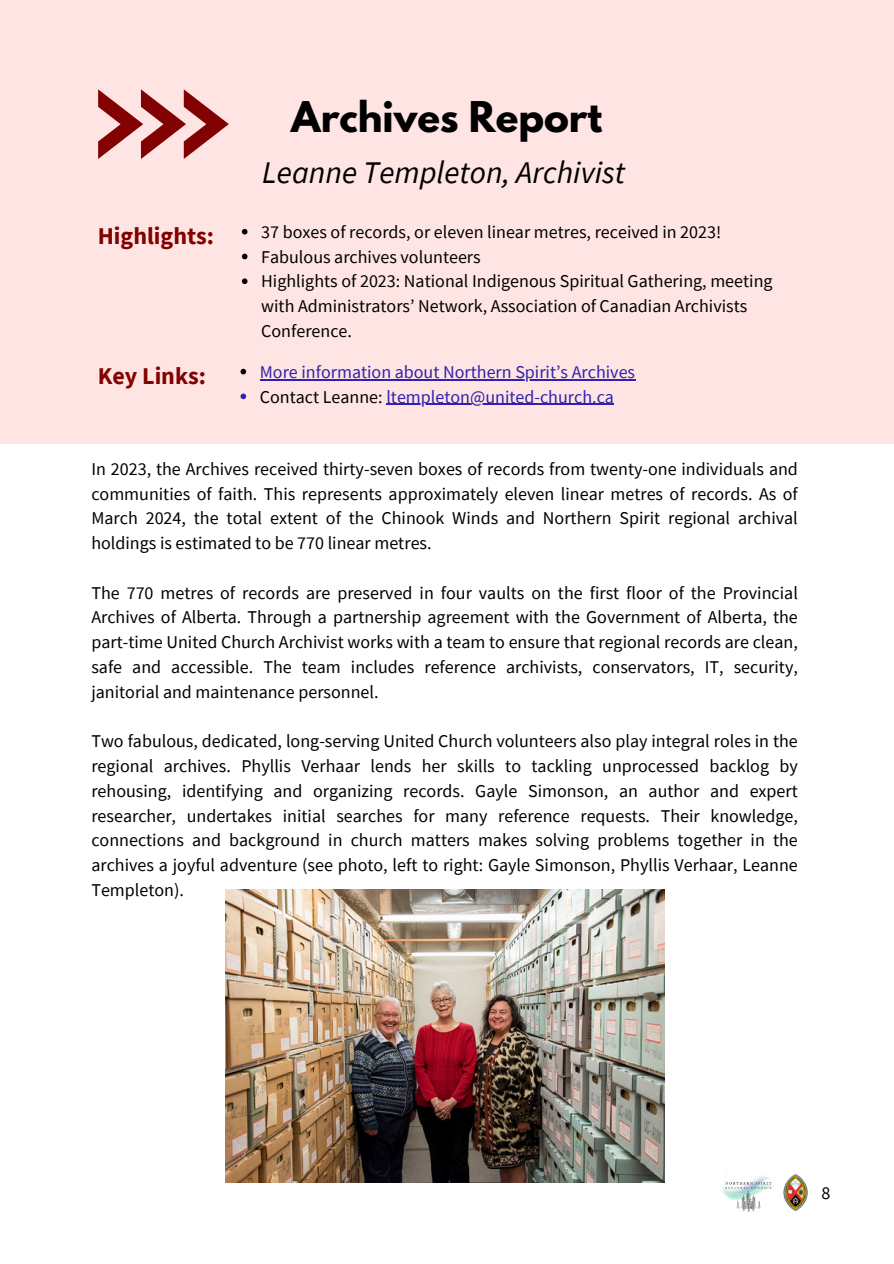
<style>
.page{position:relative;width:894px;height:1264px;background:#fff}
.page>*{position:absolute;margin:0;border:0;box-sizing:border-box;transform-origin:0 0}
.t1{font:700 37.5px "League Spartan";color:#000}
.t2{font:italic 31.5px "Source Sans Pro";color:#000}
.t3{font:700 24px "Source Sans Pro";color:#820101}
.t4{font:18px/24.8px "Source Sans Pro";color:#000;text-align:justify}
.t5{font:18px "Source Sans Pro";color:#3021af}
.s1{color:#000}
</style>
<div class="page">
<div style="left:0;top:0;width:893px;height:443px;background:#ffe4e4"></div>
<img style="left:783px;top:1174px;width:24px;height:36px">
<img style="left:722px;top:1176px;width:52px;height:36px">
<svg style="left:98px;top:89px;width:131px;height:70px"></svg>
<img style="left:225px;top:889px;width:439px;height:293px">
<svg style="left:242px;top:229px;width:5px;height:5px"></svg>
<svg style="left:242px;top:254px;width:5px;height:5px"></svg>
<svg style="left:242px;top:278px;width:5px;height:6px"></svg>
<svg style="left:240px;top:369px;width:6px;height:5px"></svg>
<hr style="left:260px;top:379px;width:375px;height:1px;background:#3021af">
<svg style="left:240px;top:393px;width:6px;height:6px"></svg>
<hr style="left:386px;top:404px;width:227px;height:1px;background:#3021af">
<h2 class="t1" style="left:291px;top:99px;width:312px">Archives Report</h2>
<h2 class="t2" style="left:262px;top:152px;width:364px">Leanne Templeton, Archivist</h2>
<p class="t3" style="left:98px;top:220px;width:118px">Highlights:</p>
<p class="t4" style="left:261px;top:219px;width:461px">37 boxes of records, or eleven linear metres, received in 2023!</p>
<p class="t4" style="left:261px;top:244px;width:221px">Fabulous archives volunteers</p>
<p class="t4" style="left:261px;top:269px;width:512px;text-align:left">Highlights of 2023: National Indigenous Spiritual Gathering, meeting with Administrators’ Network, Association of Canadian Archivists<br>Conference.</p>
<p class="t3" style="left:98px;top:360px;width:110px">Key Links:</p>
<p class="t5" style="left:260px;top:360px;width:377px">More information about Northern Spirit’s Archives</p>
<p class="t5" style="left:260px;top:385px;width:355px"><span class="s1">Contact Leanne:</span> ltempleton@united-church.ca</p>
<p class="t4" style="left:91px;top:456px;width:707px">In 2023, the Archives received thirty-seven boxes of records from twenty-one individuals and communities of faith. This represents approximately eleven linear metres of records. As of March 2024, the total extent of the Chinook Winds and Northern Spirit regional archival holdings is estimated to be 770 linear metres.</p>
<h1 class="t4" style="left:91px;top:580px;width:707px">The 770 metres of records are preserved in four vaults on the first floor of the Provincial Archives of Alberta. Through a partnership agreement with the Government of Alberta, the part-time United Church Archivist works with a team to ensure that regional records are clean, safe and accessible. The team includes reference archivists, conservators, IT, security, janitorial and maintenance personnel.</h1>
<h2 class="t4" style="left:91px;top:728px;width:707px">Two fabulous, dedicated, long-serving United Church volunteers also play integral roles in the regional archives. Phyllis Verhaar lends her skills to tackling unprocessed backlog by rehousing, identifying and organizing records. Gayle Simonson, an author and expert researcher, undertakes initial searches for many reference requests. Their knowledge, connections and background in church matters makes solving problems together in the archives a joyful adventure (see photo, left to right: Gayle Simonson, Phyllis Verhaar, Leanne Templeton).</h2>
<p class="t4" style="left:821px;top:1179px;width:10px">8</p>
</div>
